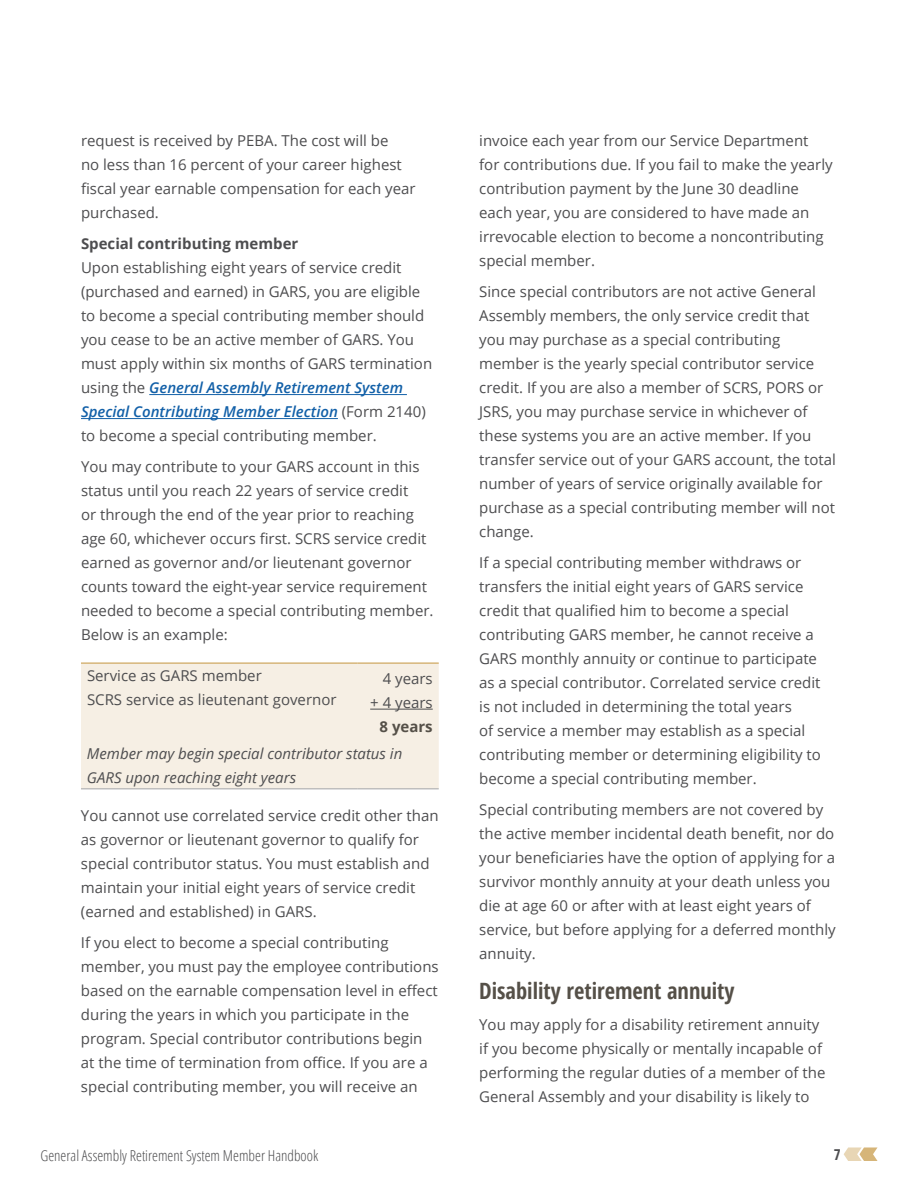
<style>
.page{position:relative;width:918px;height:1188px;background:#fff}
.page>*{position:absolute;margin:0;border:0;box-sizing:border-box;transform-origin:0 0}
.t1{font:700 condensed 22.5px "Open Sans";color:#555048}
.t2{font:15px/24px "Open Sans";color:#4d4d4f}
.t3{font:italic 15px/24px "Open Sans";color:#4d4d4f}
.t4{font:300 condensed 15px "Open Sans";color:#4d4d4f}
.t5{font:700 15px "Open Sans";color:#4d4d4f}
.t6{font:700 15px "Open Sans";color:#555048}
.t7{font:700 condensed 15px "Open Sans";color:#4d4d4f}
.s1{font-weight:600;font-style:italic;color:#1260a8}
</style>
<div class="page">
<svg style="left:844px;top:1147px;width:34px;height:14px"></svg>
<hr style="left:149px;top:394px;width:258px;height:1px;background:#1260a8">
<hr style="left:81px;top:418px;width:257px;height:1px;background:#1260a8">
<div style="left:81px;top:664px;width:358px;height:124px;background:#f6efe4"></div>
<hr style="left:81px;top:662px;width:277px;height:2px;background:#d6b579">
<hr style="left:358px;top:662px;width:81px;height:2px;background:#d6b579">
<hr style="left:81px;top:788px;width:277px;height:1px;background:#a2a4a7">
<hr style="left:358px;top:788px;width:81px;height:1px;background:#a2a4a7">
<hr style="left:370px;top:709px;width:63px;height:1px;background:#4d4d4f">
<p class="t2" style="left:81px;top:129px;width:336px">request is received by PEBA. The cost will be<br>no less than 16 percent of your career highest fiscal year earnable compensation for each year purchased.</p>
<p class="t5" style="left:81px;top:233px;width:219px">Special contributing member</p>
<p class="t2" style="left:81px;top:255px;width:353px">Upon establishing eight years of service credit (purchased and earned) in GARS, you are eligible to become a special contributing member should you cease to be an active member of GARS. You must apply within six months of GARS termination using the <span class="s1">General Assembly Retirement System Special Contributing Member Election</span> (Form 2140) to become a special contributing member.</p>
<p class="t2" style="left:81px;top:454px;width:354px">You may contribute to your GARS account in this status until you reach 22 years of service credit<br>or through the end of the year prior to reaching age 60, whichever occurs first. SCRS service credit earned as governor and/or lieutenant governor counts toward the eight-year service requirement needed to become a special contributing member.<br>Below is an example:</p>
<p class="t2" style="left:87px;top:663px;width:251px">Service as GARS member<br>SCRS service as lieutenant governor</p>
<p class="t2" style="left:370px;top:666px;width:64px;text-align:right">4 years<br>+ 4 years</p>
<p class="t6" style="left:380px;top:716px;width:55px">8 years</p>
<p class="t3" style="left:87px;top:741px;width:317px">Member may begin special contributor status in<br>GARS upon reaching eight years</p>
<p class="t2" style="left:81px;top:804px;width:359px">You cannot use correlated service credit other than as governor or lieutenant governor to qualify for special contributor status. You must establish and maintain your initial eight years of service credit (earned and established) in GARS.</p>
<p class="t2" style="left:81px;top:930px;width:359px">If you elect to become a special contributing member, you must pay the employee contributions based on the earnable compensation level in effect during the years in which you participate in the program. Special contributor contributions begin at the time of termination from office. If you are a special contributing member, you will receive an</p>
<p class="t2" style="left:479px;top:129px;width:355px">invoice each year from our Service Department<br>for contributions due. If you fail to make the yearly contribution payment by the June 30 deadline each year, you are considered to have made an irrevocable election to become a noncontributing special member.</p>
<p class="t2" style="left:479px;top:279px;width:358px">Since special contributors are not active General Assembly members, the only service credit that you may purchase as a special contributing member is the yearly special contributor service credit. If you are also a member of SCRS, PORS or JSRS, you may purchase service in whichever of these systems you are an active member. If you transfer service out of your GARS account, the total number of years of service originally available for purchase as a special contributing member will not change.</p>
<p class="t2" style="left:479px;top:550px;width:343px">If a special contributing member withdraws or transfers the initial eight years of GARS service credit that qualified him to become a special contributing GARS member, he cannot receive a GARS monthly annuity or continue to participate as a special contributor. Correlated service credit is not included in determining the total years<br>of service a member may establish as a special contributing member or determining eligibility to become a special contributing member.</p>
<p class="t2" style="left:479px;top:797px;width:358px">Special contributing members are not covered by the active member incidental death benefit, nor do your beneficiaries have the option of applying for a survivor monthly annuity at your death unless you die at age 60 or after with at least eight years of service, but before applying for a deferred monthly annuity.</p>
<h1 class="t1" style="left:479px;top:975px;width:257px">Disability retirement annuity</h1>
<p class="t2" style="left:479px;top:1012px;width:348px">You may apply for a disability retirement annuity if you become physically or mentally incapable of performing the regular duties of a member of the General Assembly and your disability is likely to</p>
<p class="t4" style="left:40px;top:1145px;width:279px">General Assembly Retirement System Member Handbook</p>
<p class="t7" style="left:834px;top:1144px;width:8px">7</p>
</div>
